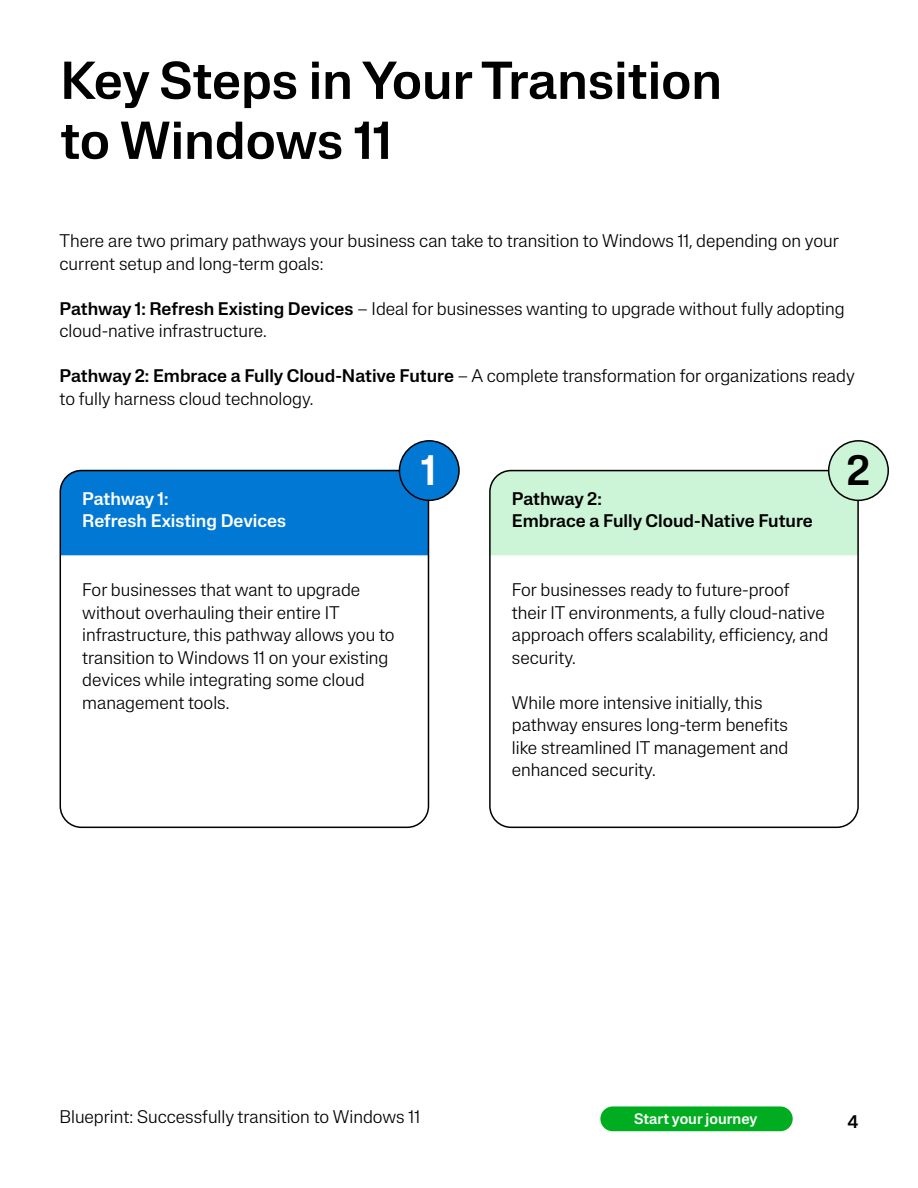
<style>
.page{position:relative;width:918px;height:1188px;background:#fff}
.page>*{position:absolute;margin:0;border:0;box-sizing:border-box;transform-origin:0 0}
.t1{font:500 52.5px/60px "Lateral Standard";color:#000}
.t2{font:500 42px "Lateral Standard";color:#fff}
.t3{font:500 42px "Lateral Standard";color:#000}
.t4{font:300 18px/22.5px "Lateral Standard";color:#000}
.t5{font:500 18px/22.5px "Lateral Standard";color:#000}
.t6{font:500 18px/22.5px "Lateral Standard";color:#fff}
.t7{font:500 15px "Lateral Standard";color:#fff}
.s1{font-weight:500}
</style>
<div class="page">
<div style="left:60px;top:470px;width:366px;height:85px;background:#0078d4"></div>
<div style="left:492px;top:470px;width:364px;height:85px;background:#ccf4d7"></div>
<div style="left:60px;top:470px;width:369px;height:358px;border:2px solid #000;border-radius:21px"></div>
<div style="left:489px;top:470px;width:370px;height:358px;border:2px solid #000;border-radius:21px"></div>
<div style="left:829px;top:441px;width:59px;height:59px;background:#ccf4d7;border-radius:50%"></div>
<div style="left:828px;top:440px;width:61px;height:61px;border:2px solid #000;border-radius:50%"></div>
<div style="left:399px;top:441px;width:60px;height:59px;background:#0078d4;border-radius:50%"></div>
<div style="left:399px;top:440px;width:61px;height:61px;border:2px solid #000;border-radius:50%"></div>
<div style="left:600px;top:1106px;width:193px;height:25px;background:#00ac20;border-radius:12px"></div>
<p class="t1" style="left:60px;top:50px;width:663px">Key Steps in Your Transition to Windows 11</p>
<p class="t4" style="left:60px;top:229px;width:781px">There are two primary pathways your business can take to transition to Windows 11, depending on your current setup and long-term goals:</p>
<p class="t4" style="left:60px;top:297px;width:787px"><span class="s1">Pathway 1: Refresh Existing Devices</span> – Ideal for businesses wanting to upgrade without fully adopting cloud-native infrastructure.</p>
<p class="t4" style="left:60px;top:364px;width:797px"><span class="s1">Pathway 2: Embrace a Fully Cloud-Native Future</span> – A complete transformation for organizations ready to fully harness cloud technology.</p>
<p class="t6" style="left:82px;top:487px;width:205px">Pathway 1:<br>Refresh Existing Devices</p>
<p class="t4" style="left:82px;top:578px;width:314px">For businesses that want to upgrade without overhauling their entire IT infrastructure, this pathway allows you to transition to Windows 11 on your existing devices while integrating some cloud management tools.</p>
<p class="t2" style="left:421px;top:445px;width:17px">1</p>
<p class="t3" style="left:847px;top:445px;width:25px">2</p>
<p class="t5" style="left:512px;top:487px;width:302px">Pathway 2:<br>Embrace a Fully Cloud-Native Future</p>
<p class="t4" style="left:512px;top:578px;width:318px">For businesses ready to future-proof their IT environments, a fully cloud-native approach offers scalability, efficiency, and security.</p>
<p class="t4" style="left:512px;top:691px;width:278px">While more intensive initially, this pathway ensures long-term benefits like streamlined IT management and enhanced security.</p>
<p class="t4" style="left:60px;top:1105px;width:362px">Blueprint: Successfully transition to Windows 11</p>
<p class="t7" style="left:634px;top:1110px;width:125px">Start your journey</p>
<p class="t5" style="left:848px;top:1111px;width:12px">4</p>
</div>
